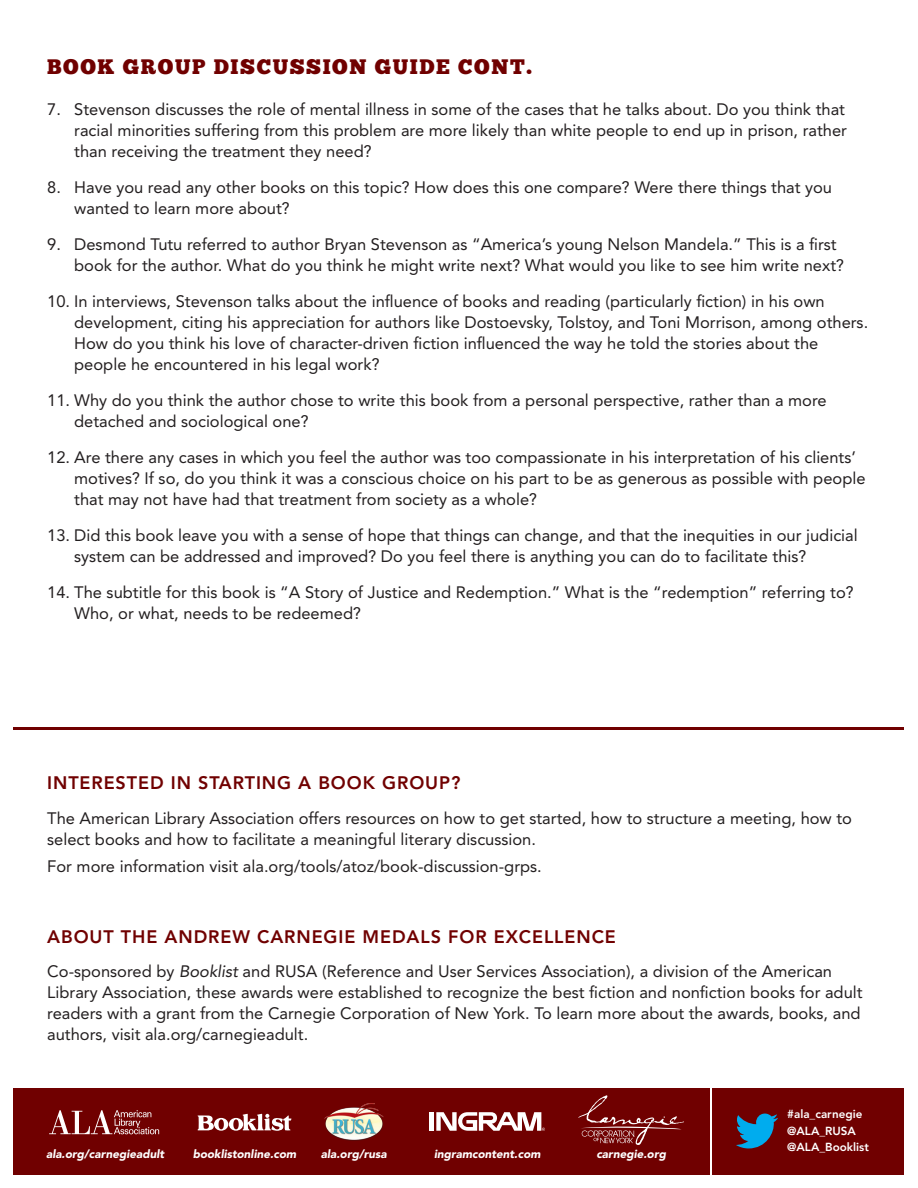
<style>
.page{position:relative;width:918px;height:1188px;background:#fff}
.page>*{position:absolute;margin:0;border:0;box-sizing:border-box;transform-origin:0 0}
.t1{font:21px "Chunk Five";letter-spacing:.075em;color:#700000}
.t2{font:800 18px "Avenir";letter-spacing:.05em;color:#700000}
.Body{font:16.5px/21px "Avenir";color:#231f20}
.t3{font:italic 900 11.7px "Avenir";color:#fff}
.t4{font:800 11.7px/16.5px "Avenir";color:#fff}
.s1{font-style:italic}
</style>
<div class="page">
<div style="left:14px;top:1088px;width:890px;height:86px;background:#700000"></div>
<svg style="left:736px;top:1114px;width:42px;height:35px"></svg>
<img style="left:324px;top:1103px;width:60px;height:38px">
<svg style="left:198px;top:1114px;width:93px;height:17px"></svg>
<svg style="left:49px;top:1110px;width:110px;height:24px"></svg>
<hr style="left:430px;top:1112px;width:4px;height:19px;background:#fff">
<svg style="left:436px;top:1112px;width:109px;height:19px"></svg>
<svg style="left:578px;top:1095px;width:106px;height:50px"></svg>
<hr style="left:710px;top:1073px;width:1px;height:108px;background:#fff">
<hr style="left:14px;top:727px;width:890px;height:2px;background:#700000">
<h1 class="t1" style="left:47px;top:54px;width:486px">BOOK GROUP DISCUSSION GUIDE CONT.</h1>
<p class="Body" style="left:74px;top:99px;width:774px;text-indent:-27px">7. Stevenson discusses the role of mental illness in some of the cases that he talks about. Do you think that racial minorities suffering from this problem are more likely than white people to end up in prison, rather than receiving the treatment they need?</p>
<p class="Body" style="left:74px;top:177px;width:759px;text-indent:-27px">8. Have you read any other books on this topic? How does this one compare? Were there things that you wanted to learn more about?</p>
<p class="Body" style="left:74px;top:234px;width:771px;text-indent:-27px">9. Desmond Tutu referred to author Bryan Stevenson as “America’s young Nelson Mandela.” This is a first book for the author. What do you think he might write next? What would you like to see him write next?</p>
<p class="Body" style="left:74px;top:291px;width:796px;text-indent:-27px">10. In interviews, Stevenson talks about the influence of books and reading (particularly fiction) in his own development, citing his appreciation for authors like Dostoevsky, Tolstoy, and Toni Morrison, among others.<br>How do you think his love of character-driven fiction influenced the way he told the stories about the people he encountered in his legal work?</p>
<p class="Body" style="left:74px;top:390px;width:754px;text-indent:-27px">11. Why do you think the author chose to write this book from a personal perspective, rather than a more detached and sociological one?</p>
<p class="Body" style="left:74px;top:447px;width:793px;text-indent:-27px">12. Are there any cases in which you feel the author was too compassionate in his interpretation of his clients’ motives? If so, do you think it was a conscious choice on his part to be as generous as possible with people that may not have had that treatment from society as a whole?</p>
<p class="Body" style="left:74px;top:525px;width:785px;text-indent:-27px">13. Did this book leave you with a sense of hope that things can change, and that the inequities in our judicial system can be addressed and improved? Do you feel there is anything you can do to facilitate this?</p>
<p class="Body" style="left:74px;top:582px;width:781px;text-indent:-27px">14. The subtitle for this book is “A Story of Justice and Redemption.” What is the “redemption” referring to?<br>Who, or what, needs to be redeemed?</p>
<h2 class="t2" style="left:47px;top:772px;width:415px">INTERESTED IN STARTING A BOOK GROUP?</h2>
<p class="Body" style="left:47px;top:807px;width:806px">The American Library Association offers resources on how to get started, how to structure a meeting, how to select books and how to facilitate a meaningful literary discussion.</p>
<p class="Body" style="left:47px;top:856px;width:496px">For more information visit ala.org/tools/atoz/book-discussion-grps.</p>
<h2 class="t2" style="left:47px;top:926px;width:570px">ABOUT THE ANDREW CARNEGIE MEDALS FOR EXCELLENCE</h2>
<p class="Body" style="left:47px;top:961px;width:817px">Co-sponsored by <span class="s1">Booklist</span> and RUSA (Reference and User Services Association), a division of the American Library Association, these awards were established to recognize the best fiction and nonfiction books for adult readers with a grant from the Carnegie Corporation of New York. To learn more about the awards, books, and authors, visit ala.org/carnegieadult.</p>
<p class="t3" style="left:46px;top:1147px;width:119px">ala.org/carnegieadult</p>
<p class="t3" style="left:193px;top:1147px;width:105px">booklistonline.com</p>
<p class="t3" style="left:321px;top:1147px;width:67px">ala.org/rusa</p>
<p class="t3" style="left:434px;top:1147px;width:108px">ingramcontent.com</p>
<p class="t3" style="left:596px;top:1147px;width:71px">carnegie.org</p>
<p class="t4" style="left:787px;top:1106px;width:83px">#ala_carnegie @ALA_RUSA @ALA_Booklist</p>
</div>
